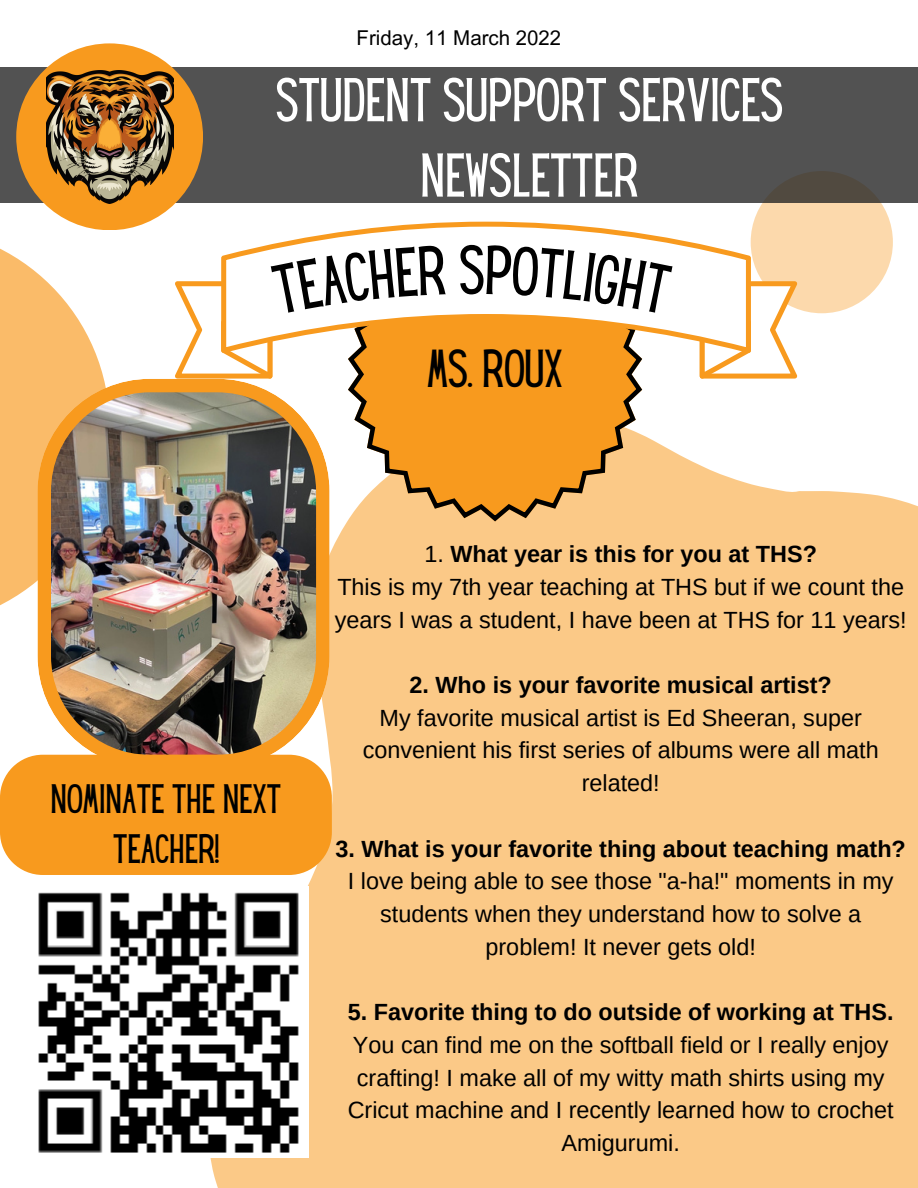
<style>
.page{position:relative;width:918px;height:1188px;background:#fff}
.page>*{position:absolute;margin:0;border:0;box-sizing:border-box;transform-origin:0 0}
.t1{font:60.75px "Hey Gotcha";color:#000}
.t2{font:54px/75.3px "Hey Gotcha";color:#fff;text-align:center}
.t3{font:46.8px "Hey Gotcha";color:#000}
.t4{font:36px/49.5px "Hey Gotcha";color:#000;text-align:center}
.t5{font:23.4px/32.7px "Arimo";color:#000;text-align:center}
.t6{font:700 23.4px "Arimo";color:#000}
.t7{font:20.4px "Arial MT Pro";color:#000}
.s1{font-weight:700}
</style>
<div class="page">
<div style="left:751px;top:171px;width:142px;height:142px;background:#fcd9ac;border-radius:50%"></div>
<div style="left:0;top:67px;width:918px;height:136px;background:#525252"></div>
<svg style="left:0;top:227px;width:104px;height:400px;fill:#fabb69"></svg>
<div style="left:16px;top:43px;width:187px;height:187px;background:#f89a1e;border-radius:50%"></div>
<img style="left:46px;top:70px;width:127px;height:133px">
<div style="left:210px;top:435px;width:708px;height:753px;background:#fbc987"></div>
<img style="left:38px;top:379px;width:292px;height:376px">
<svg style="left:348px;top:353px;width:294px;height:168px"></svg>
<svg style="left:700px;top:281px;width:97px;height:97px"></svg>
<svg style="left:273px;top:222px;width:478px;height:131px"></svg>
<img style="left:38px;top:887px;width:271px;height:271px">
<div style="left:0;top:755px;width:332px;height:120px;background:#f89a1e"></div>
<svg style="left:175px;top:244px;width:271px;height:134px"></svg>
<svg style="left:486px;top:244px;width:187px;height:70px"></svg>
<p class="t7" style="left:357px;top:30px;width:206px">Friday, 11 March 2022</p>
<h2 class="t2" style="left:276px;top:67px;width:507px">STUDENT SUPPORT SERVICES<br>NEWSLETTER</h2>
<h1 class="t1" style="left:459px;top:245px;width:27px">S</h1>
<h3 class="t3" style="left:427px;top:350px;width:136px">MS. ROUX</h3>
<h3 class="t4" style="left:51px;top:778px;width:231px">NOMINATE THE NEXT<br>TEACHER!</h3>
<p class="t5" style="left:335px;top:538px;width:573px">1. <span class="s1">What year is this for you at THS?<br></span>This is my 7th year teaching at THS but if we count the years I was a student, I have been at THS for 11 years!</p>
<p class="t6" style="left:410px;top:672px;width:424px">2. Who is your favorite musical artist?</p>
<p class="t5" style="left:363px;top:701px;width:518px">My favorite musical artist is Ed Sheeran, super convenient his first series of albums were all math related!</p>
<p class="t6" style="left:336px;top:835px;width:572px">3. What is your favorite thing about teaching math?</p>
<p class="t5" style="left:348px;top:865px;width:547px">I love being able to see those "a-ha!" moments in my students when they understand how to solve a problem! It never gets old!</p>
<p class="t6" style="left:348px;top:999px;width:547px">5. Favorite thing to do outside of working at THS.</p>
<p class="t5" style="left:348px;top:1028px;width:547px">You can find me on the softball field or I really enjoy crafting! I make all of my witty math shirts using my Cricut machine and I recently learned how to crochet Amigurumi.</p>
</div>
